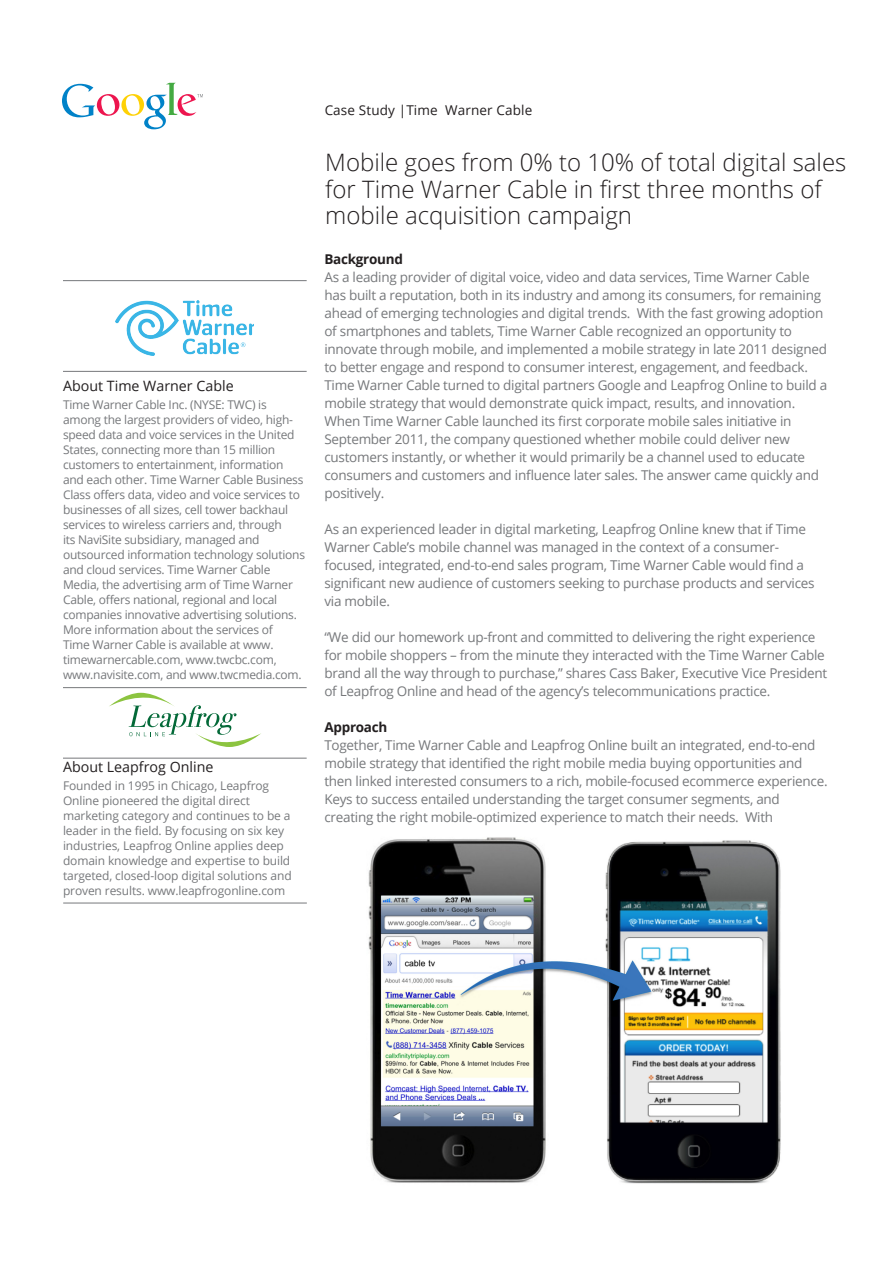
<style>
.page{position:relative;width:893px;height:1263px;background:#fff}
.page>*{position:absolute;margin:0;border:0;box-sizing:border-box;transform-origin:0 0}
.Body_Copy{font:300 24px/26.2px "Open Sans";color:#231f20}
.t1{font:14.25px "Open Sans";color:#231f20}
.Body_Copy-2{font:13.5px/18px "Open Sans";letter-spacing:-.02em;color:#76787b}
.Body_Copy_Subhead_2{font:13.5px "Open Sans";letter-spacing:.01em;color:#231f20}
.Body_Copy-3{font:700 13.5px "Open Sans";letter-spacing:-.02em;color:#231f20}
.t2{font:12px/15px "Open Sans";letter-spacing:-.02em;color:#76787b}
</style>
<div class="page">
<svg style="left:62px;top:83px;width:141px;height:46px"></svg>
<hr style="left:63px;top:280px;width:244px;height:1px;background:#76787b">
<hr style="left:63px;top:371px;width:244px;height:1px;background:#76787b">
<hr style="left:63px;top:903px;width:244px;height:1px;background:#76787b">
<hr style="left:63px;top:687px;width:244px;height:1px;background:#76787b">
<hr style="left:63px;top:758px;width:244px;height:1px;background:#76787b">
<img style="left:116px;top:300px;width:138px;height:56px">
<img style="left:368px;top:837px;width:413px;height:347px">
<svg style="left:109px;top:693px;width:152px;height:54px"></svg>
<p class="t1" style="left:63px;top:376px;width:172px">About Time Warner Cable</p>
<p class="t2" style="left:63px;top:397px;width:244px">Time Warner Cable Inc. (NYSE: TWC) is among the largest providers of video, high&shy;speed data and voice services in the United States, connecting more than 15 million customers to entertainment, information and each other. Time Warner Cable Business Class offers data, video and voice services to businesses of all sizes, cell tower backhaul services to wireless carriers and, through<br>its NaviSite subsidiary, managed and outsourced information technology solutions and cloud services. Time Warner Cable Media, the advertising arm of Time Warner Cable, offers national, regional and local companies innovative advertising solutions.<br>More information about the services of<br>Time Warner Cable is available at www. timewarnercable.com, www.twcbc.com, www.navisite.com, and www.twcmedia.com.</p>
<p class="t1" style="left:63px;top:757px;width:152px">About Leapfrog Online</p>
<p class="t2" style="left:63px;top:778px;width:230px">Founded in 1995 in Chicago, Leapfrog Online pioneered the digital direct marketing category and continues to be a leader in the field. By focusing on six key industries, Leapfrog Online applies deep domain knowledge and expertise to build targeted, closed-loop digital solutions and proven results. www.leapfrogonline.com</p>
<p class="Body_Copy_Subhead_2" style="left:325px;top:101px;width:209px">Case Study |Time Warner Cable</p>
<p class="Body_Copy" style="left:325px;top:149px;width:523px">Mobile goes from 0% to 10% of total digital sales for Time Warner Cable in first three months of mobile acquisition campaign</p>
<p class="Body_Copy-3" style="left:324px;top:249px;width:80px">Background</p>
<p class="Body_Copy-2" style="left:324px;top:268px;width:504px">As a leading provider of digital voice, video and data services, Time Warner Cable has built a reputation, both in its industry and among its consumers, for remaining ahead of emerging technologies and digital trends. With the fast growing adoption of smartphones and tablets, Time Warner Cable recognized an opportunity to innovate through mobile, and implemented a mobile strategy in late 2011 designed to better engage and respond to consumer interest, engagement, and feedback.<br>Time Warner Cable turned to digital partners Google and Leapfrog Online to build a mobile strategy that would demonstrate quick impact, results, and innovation.</p>
<p class="Body_Copy-2" style="left:324px;top:412px;width:496px">When Time Warner Cable launched its first corporate mobile sales initiative in September 2011, the company questioned whether mobile could deliver new customers instantly, or whether it would primarily be a channel used to educate consumers and customers and influence later sales. The answer came quickly and positively.</p>
<p class="Body_Copy-2" style="left:324px;top:520px;width:492px">As an experienced leader in digital marketing, Leapfrog Online knew that if Time Warner Cable’s mobile channel was managed in the context of a consumer&shy;focused, integrated, end-to-end sales program, Time Warner Cable would find a significant new audience of customers seeking to purchase products and services via mobile.</p>
<p class="Body_Copy-2" style="left:324px;top:628px;width:504px">“We did our homework up-front and committed to delivering the right experience for mobile shoppers – from the minute they interacted with the Time Warner Cable brand all the way through to purchase,” shares Cass Baker, Executive Vice President of Leapfrog Online and head of the agency’s telecommunications practice.</p>
<p class="Body_Copy-3" style="left:324px;top:717px;width:64px">Approach</p>
<p class="Body_Copy-2" style="left:324px;top:736px;width:505px">Together, Time Warner Cable and Leapfrog Online built an integrated, end-to-end mobile strategy that identified the right mobile media buying opportunities and then linked interested consumers to a rich, mobile-focused ecommerce experience.<br>Keys to success entailed understanding the target consumer segments, and</p>
<p class="Body_Copy-2" style="left:324px;top:808px;width:450px">creating the right mobile-optimized experience to match their needs. With</p>
</div>
